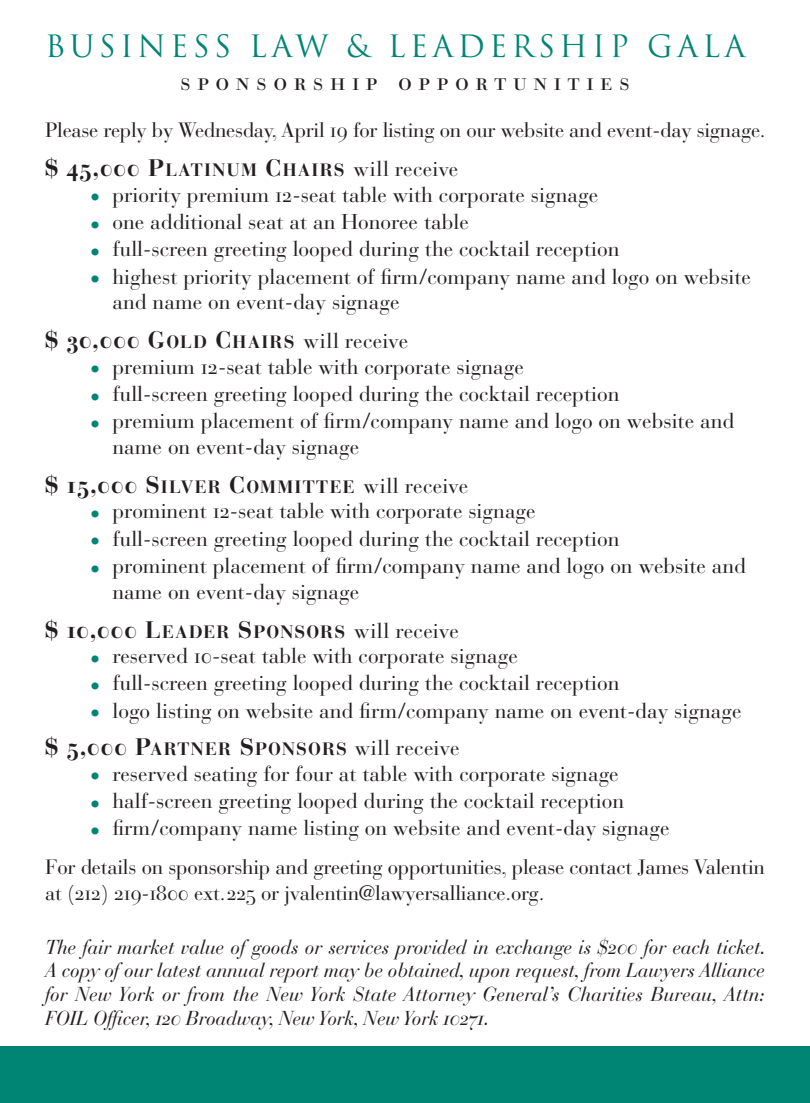
<style>
.page{position:relative;width:810px;height:1103px;background:#fff}
.page>*{position:absolute;margin:0;border:0;box-sizing:border-box;transform-origin:0 0}
.t1{font:30px "Trajan Pro";letter-spacing:.14em;color:#008575}
.t2{font:26.25px "Bauer Bodoni Std";letter-spacing:.24em;color:#231f20}
.t3{font:21.25px/25.5px "Bauer Bodoni Std";color:#231f20}
.t4{font:21.25px "Bauer Bodoni Std";letter-spacing:.025em;color:#231f20}
.t5{font:20.5px/26px "Bauer Bodoni Std";letter-spacing:-.01em;color:#231f20}
.t6{font:italic 20px/23.8px "Bauer Bodoni Std";letter-spacing:-.01em;color:#231f20;text-align:justify}
.t7{font:700 17.75px "Bauer Bodoni Std";letter-spacing:.07em;color:#231f20}
.s1{font-size:23.75px}
.s2{font-weight:400;font-size:21.25px}
.s3{font-weight:700;font-size:23.75px}
.s4{font-weight:700;font-size:17.75px}
</style>
<div class="page">
<div style="left:0;top:1046px;width:810px;height:56px;background:#008575"></div>
<p class="t1" style="left:45px;top:27px;width:702px">BUSINESS LAW &amp; LEADERSHIP GALA</p>
<p class="t2" style="left:180px;top:65px;width:451px">sponsorship opportunities</p>
<p class="t5" style="left:45px;top:117px;width:722px">Please reply by Wednesday, April 19 for listing on our website and event-day signage.</p>
<p class="t7" style="left:45px;top:159px;width:415px"><span class="s1">$ 45,000</span> <span class="s1">P</span>LATINUM <span class="s1">C</span>HAIRS <span class="s2">will receive</span></p>
<p class="t3" style="left:90px;top:182px;width:510px"><sub>•</sub> priority premium 12-seat table with corporate signage</p>
<p class="t3" style="left:90px;top:209px;width:380px"><sub>•</sub> one additional seat at an Honoree table</p>
<p class="t3" style="left:90px;top:236px;width:531px"><sub>•</sub> full-screen greeting looped during the cocktail reception</p>
<p class="t3" style="left:112px;top:264px;width:640px;text-indent:-22px"><sub>•</sub> highest priority placement of firm/company name and logo on website and name on event-day signage</p>
<p class="t4" style="left:45px;top:328px;width:365px"><span class="s3">$ 30,000</span> <span class="s3">G</span><span class="s4">OLD</span> <span class="s3">C</span><span class="s4">HAIRS</span> will receive</p>
<p class="t3" style="left:90px;top:354px;width:435px"><sub>•</sub> premium 12-seat table with corporate signage</p>
<p class="t3" style="left:90px;top:381px;width:531px"><sub>•</sub> full-screen greeting looped during the cocktail reception</p>
<p class="t3" style="left:112px;top:408px;width:623px;text-indent:-22px"><sub>•</sub> premium placement of firm/company name and logo on website and name on event-day signage</p>
<p class="t7" style="left:45px;top:476px;width:425px"><span class="s1">$ 15,000</span> <span class="s1">S</span>ILVER <span class="s1">C</span>OMMITTEE <span class="s2">will receive</span></p>
<p class="t3" style="left:90px;top:498px;width:447px"><sub>•</sub> prominent 12-seat table with corporate signage</p>
<p class="t3" style="left:90px;top:526px;width:531px"><sub>•</sub> full-screen greeting looped during the cocktail reception</p>
<p class="t3" style="left:112px;top:553px;width:635px;text-indent:-22px"><sub>•</sub> prominent placement of firm/company name and logo on website and name on event-day signage</p>
<p class="t7" style="left:45px;top:620px;width:415px"><span class="s1">$ 10,000</span> <span class="s1">L</span>EADER <span class="s1">S</span> PONSORS <span class="s2">will receive</span></p>
<p class="t3" style="left:90px;top:643px;width:429px"><sub>•</sub> reserved 10-seat table with corporate signage</p>
<p class="t3" style="left:90px;top:670px;width:531px"><sub>•</sub> full-screen greeting looped during the cocktail reception</p>
<p class="t3" style="left:90px;top:698px;width:653px"><sub>•</sub> logo listing on website and firm/company name on event-day signage</p>
<p class="t7" style="left:45px;top:738px;width:416px"><span class="s1">$ 5,000</span> <span class="s1">P</span>ARTNER <span class="s1">S</span> PONSORS <span class="s2">will receive</span></p>
<p class="t3" style="left:90px;top:761px;width:530px"><sub>•</sub> reserved seating for four at table with corporate signage</p>
<p class="t3" style="left:90px;top:788px;width:536px"><sub>•</sub> half-screen greeting looped during the cocktail reception</p>
<p class="t3" style="left:90px;top:815px;width:581px"><sub>•</sub> firm/company name listing on website and event-day signage</p>
<p class="t5" style="left:45px;top:854px;width:722px">For details on sponsorship and greeting opportunities, please contact James Valentin at (212) 219-1800 ext.225 or jvalentin@lawyersalliance.org.</p>
<p class="t6" style="left:45px;top:935px;width:722px">The fair market value of goods or services provided in exchange is $200 for each ticket.<br>A copy of our latest annual report may be obtained, upon request, from Lawyers Alliance for New York or from the New York State Attorney General’s Charities Bureau, Attn:<br>FOIL Officer, 120 Broadway, New York, New York 10271.</p>
</div>
